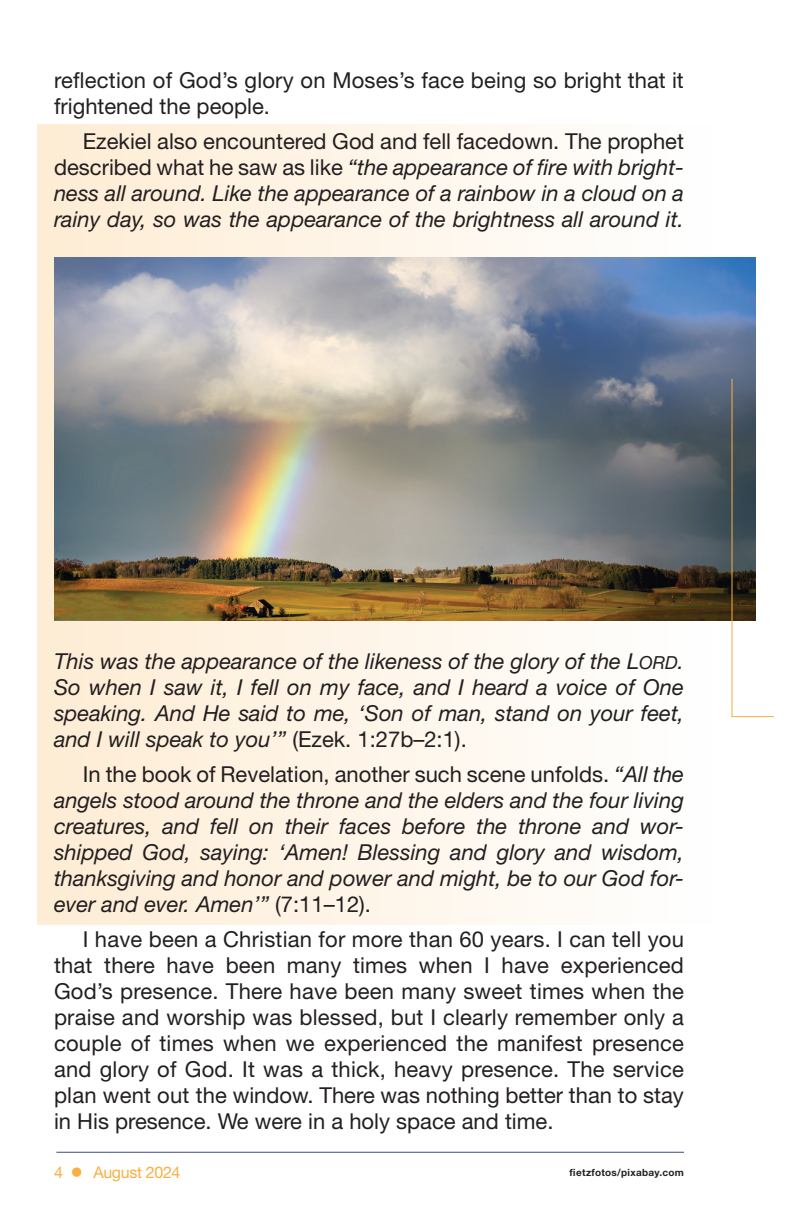
<style>
.page{position:relative;width:792px;height:1224px;background:#fff}
.page>*{position:absolute;margin:0;border:0;box-sizing:border-box;transform-origin:0 0}
.t1{font:italic 22px/26px "Helvetica Neue LT Std";color:#231f20;text-align:justify}
.t2{font:22px/26px "Helvetica Neue LT Std";color:#231f20}
.t3{font:16px "Helvetica Neue LT Std";letter-spacing:-.02em;color:#fbae41}
.t4{font:700 10px "Helvetica Neue LT Std";letter-spacing:.03em;color:#231f20}
.s1{font-style:normal}
.s2{font-size:18px}
</style>
<div class="page">
<div style="left:37px;top:124px;width:676px;height:800px;background:linear-gradient(to right,#feecd4,#feffff)"></div>
<hr style="left:56px;top:1152px;width:628px;height:1px;background:#374a83">
<img style="left:54px;top:258px;width:702px;height:363px">
<hr style="left:732px;top:379px;width:1px;height:338px;background:#fbae41">
<hr style="left:732px;top:716px;width:42px;height:1px;background:#fbae41">
<p class="t2" style="left:54px;top:67px;width:631px">reflection of God’s glory on Moses’s face being so bright that it frightened the people.</p>
<p class="t1" style="left:54px;top:128px;width:632px;text-indent:29px"><span class="s1">Ezekiel also encountered God and fell facedown. The prophet described what he saw as like</span> “the appearance of fire with bright&shy;ness all around. Like the appearance of a rainbow in a cloud on a rainy day, so was the appearance of the brightness all around it.</p>
<p class="t1" style="left:54px;top:648px;width:632px">This was the appearance of the likeness of the glory of the L<span class="s2">ORD</span>.<br>So when I saw it, I fell on my face, and I heard a voice of One speaking. And He said to me, ‘Son of man, stand on your feet, and I will speak to you’” <span class="s1">(Ezek. 1:27b–2:1).</span></p>
<p class="t1" style="left:54px;top:761px;width:632px;text-indent:29px"><span class="s1">In the book of Revelation, another such scene unfolds.</span> “All the angels stood around the throne and the elders and the four living creatures, and fell on their faces before the throne and wor&shy;shipped God, saying: ‘Amen! Blessing and glory and wisdom, thanksgiving and honor and power and might, be to our God for&shy;ever and ever. Amen’” <span class="s1">(7:11–12).</span></p>
<p class="t2" style="left:54px;top:926px;width:632px;text-align:justify;text-indent:29px">I have been a Christian for more than 60 years. I can tell you that there have been many times when I have experienced God’s presence. There have been many sweet times when the praise and worship was blessed, but I clearly remember only a couple of times when we experienced the manifest presence and glory of God. It was a thick, heavy presence. The service plan went out the window. There was nothing better than to stay in His presence. We were in a holy space and time.</p>
<p class="t3" style="left:54px;top:1162px;width:128px">4 ● August 2024</p>
<p class="t4" style="left:570px;top:1167px;width:116px">fietzfotos/pixabay.com</p>
</div>
